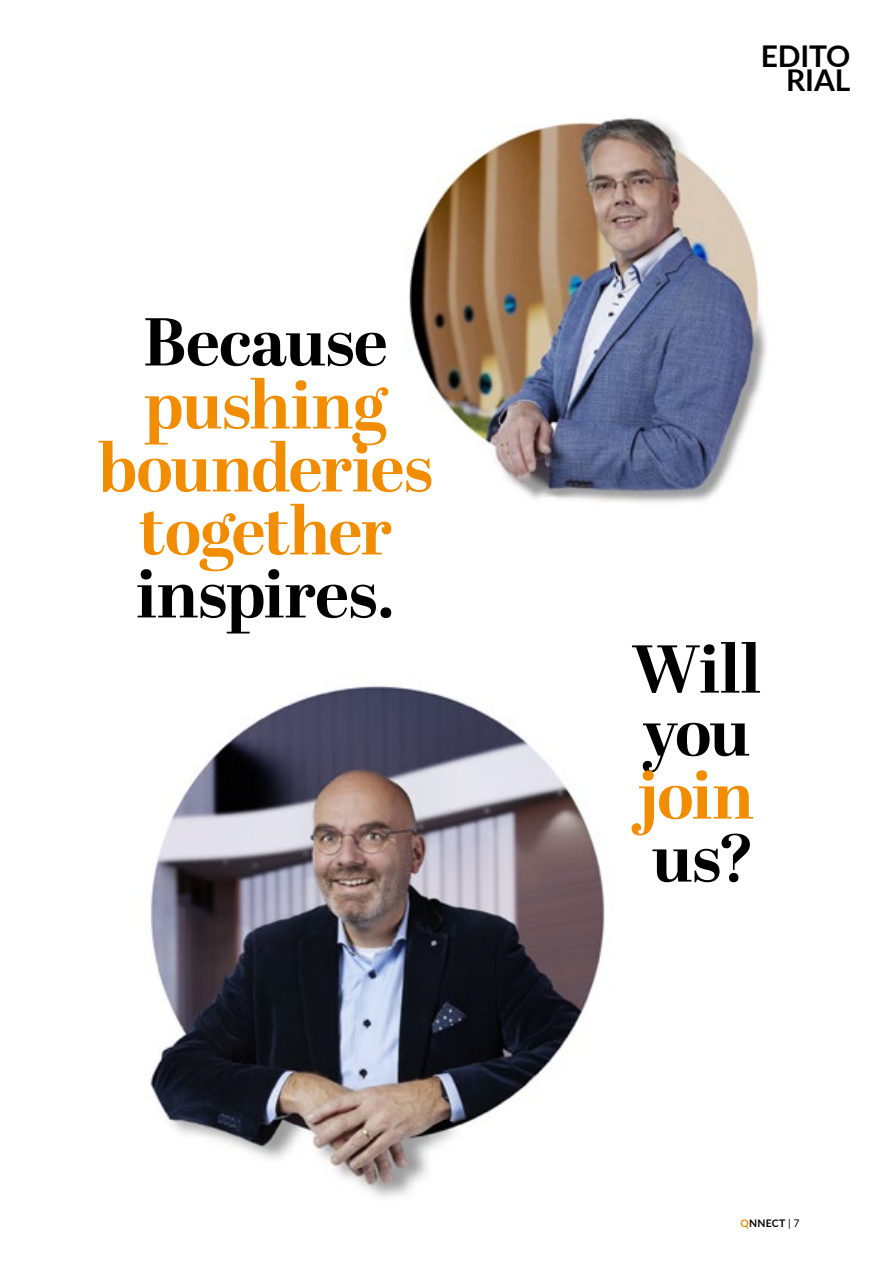
<style>
.page{position:relative;width:893px;height:1263px;background:#fff}
.page>*{position:absolute;margin:0;border:0;box-sizing:border-box;transform-origin:0 0}
.t1{font:700 67.5px/63px "Abril Display";letter-spacing:-.02em;color:#f28c00;text-align:center}
.t2{font:700 67.5px/63px "Abril Display";letter-spacing:-.01em;color:#000}
.t3{font:700 30px/24px "Lato";letter-spacing:-.005em;color:#000;text-align:right}
.t4{font:700 10.5px "Lato";letter-spacing:.02em;color:#000}
.s1{color:#f28c00}
.s2{font-weight:400}
</style>
<div class="page">
<img style="left:150px;top:686px;width:455px;height:512px">
<img style="left:409px;top:117px;width:358px;height:386px">
<p class="t2" style="left:143px;top:314px;width:246px">Because</p>
<p class="t1" style="left:98px;top:377px;width:337px">pushing bounderies together</p>
<p class="t2" style="left:136px;top:566px;width:260px">inspires.</p>
<p class="t3" style="left:761px;top:42px;width:91px">EDITO<br>RIAL</p>
<p class="t2" style="left:632px;top:641px;width:131px">Will you</p>
<p class="t1" style="left:639px;top:767px;width:116px">join</p>
<p class="t2" style="left:652px;top:830px;width:105px">us?</p>
<p class="t4" style="left:740px;top:1215px;width:60px"><span class="s1">Q</span>NNECT <span class="s2">| 7</span></p>
</div>
